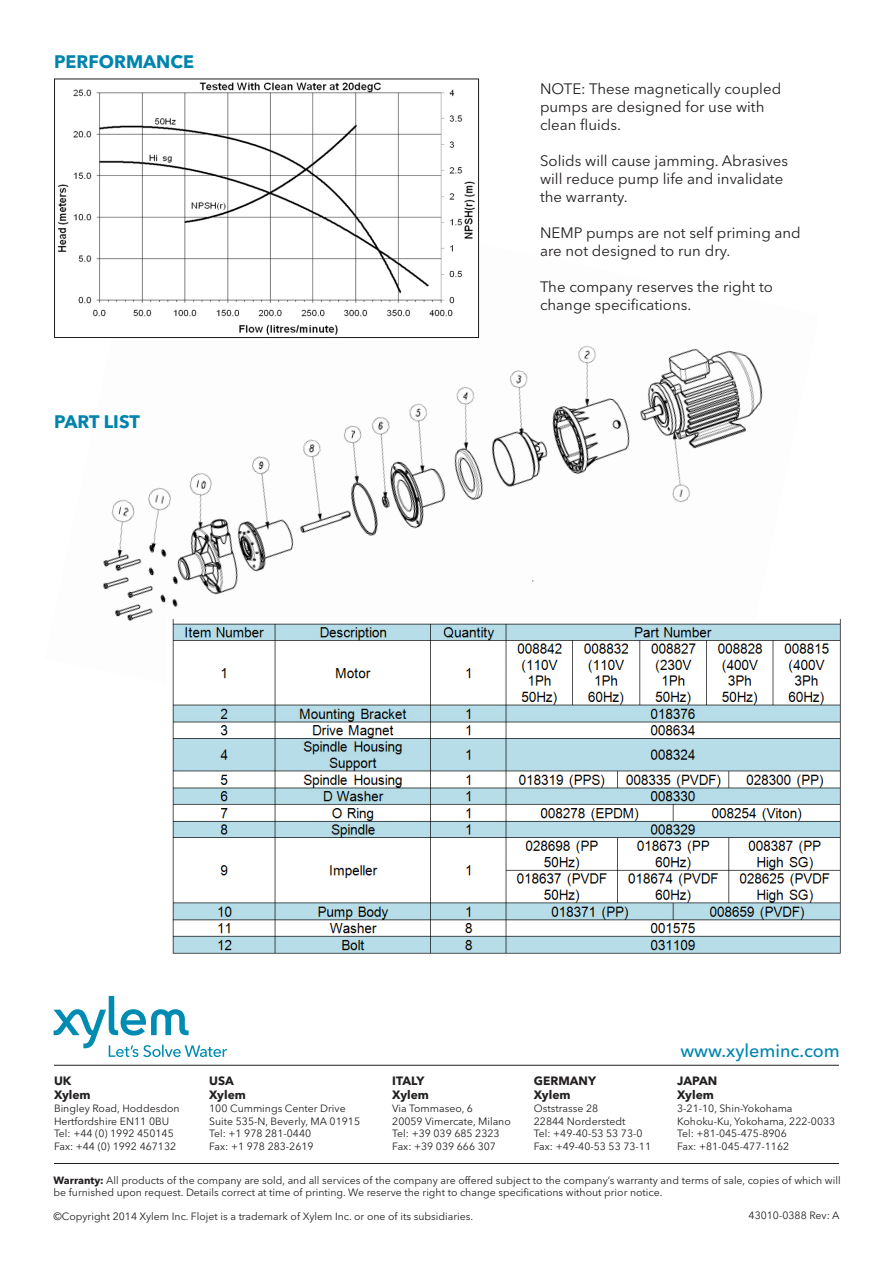
<style>
.page{position:relative;width:893px;height:1263px;background:#fff}
.page>*{position:absolute;margin:0;border:0;box-sizing:border-box;transform-origin:0 0}
.t1{font:700 18px "Avenir Next LT Pro";color:#0084ad}
.t2{font:500 18px "Avenir Next LT Pro";color:#0084ad}
.t3{font:15px/18px "Avenir Next LT Pro";color:#231f20}
.t4{font:700 12px "Avenir Next LT Pro";color:#231f20}
.t5{font:10.5px "Avenir Next LT Pro";color:#231f20}
.s1{font-weight:700}
</style>
<div class="page">
<img style="left:102px;top:175px;width:661px;height:446px">
<img style="left:167px;top:620px;width:674px;height:334px">
<hr style="left:54px;top:1163px;width:785px;height:1px;background:#231f20">
<hr style="left:54px;top:1065px;width:785px;height:1px;background:#231f20">
<svg style="left:54px;top:996px;width:173px;height:61px"></svg>
<img style="left:57px;top:82px;width:420px;height:254px">
<div style="left:54px;top:78px;width:425px;height:260px;border:1px solid #231f20"></div>
<p class="t1" style="left:54px;top:50px;width:141px">PERFORMANCE</p>
<p class="t1" style="left:54px;top:411px;width:87px">PART LIST</p>
<p class="t3" style="left:540px;top:80px;width:243px">NOTE: These magnetically coupled pumps are designed for use with</p>
<p class="t3" style="left:540px;top:116px;width:82px">clean fluids.</p>
<p class="t3" style="left:540px;top:152px;width:249px">Solids will cause jamming. Abrasives will reduce pump life and invalidate the warranty.</p>
<p class="t3" style="left:540px;top:224px;width:262px">NEMP pumps are not self priming and are not designed to run dry.</p>
<p class="t3" style="left:540px;top:278px;width:234px">The company reserves the right to change specifications.</p>
<p class="t2" style="left:680px;top:1039px;width:161px">www.xyleminc.com</p>
<p class="t4" style="left:534px;top:1073px;width:64px">GERMANY</p>
<p class="t4" style="left:534px;top:1088px;width:38px">Xylem</p>
<p class="t5" style="left:534px;top:1102px;width:66px">Oststrasse 28</p>
<p class="t5" style="left:534px;top:1114px;width:93px">22844 Norderstedt</p>
<p class="t5" style="left:534px;top:1127px;width:110px">Tel: +49-40-53 53 73-0</p>
<p class="t5" style="left:534px;top:1140px;width:119px">Fax: +49-40-53 53 73-11</p>
<p class="t4" style="left:209px;top:1073px;width:26px">USA</p>
<p class="t4" style="left:209px;top:1088px;width:38px">Xylem</p>
<p class="t5" style="left:209px;top:1102px;width:138px">100 Cummings Center Drive</p>
<p class="t5" style="left:209px;top:1114px;width:152px">Suite 535-N, Beverly, MA 01915</p>
<p class="t5" style="left:209px;top:1127px;width:103px">Tel: +1 978 281-0440</p>
<p class="t5" style="left:209px;top:1140px;width:106px">Fax: +1 978 283-2619</p>
<p class="t4" style="left:677px;top:1073px;width:42px">JAPAN</p>
<p class="t4" style="left:677px;top:1088px;width:38px">Xylem</p>
<p class="t5" style="left:677px;top:1102px;width:117px">3-21-10, Shin-Yokohama</p>
<p class="t5" style="left:677px;top:1114px;width:160px">Kohoku-Ku, Yokohama, 222-0033</p>
<p class="t5" style="left:677px;top:1127px;width:111px">Tel: +81-045-475-8906</p>
<p class="t5" style="left:677px;top:1140px;width:114px">Fax: +81-045-477-1162</p>
<p class="t5" style="left:54px;top:1174px;width:789px"><span class="s1">Warranty:</span> All products of the company are sold, and all services of the company are offered subject to the company’s warranty and terms of sale, copies of which will</p>
<p class="t5" style="left:54px;top:1186px;width:610px">be furnished upon request. Details correct at time of printing. We reserve the right to change specifications without prior notice.</p>
<p class="t5" style="left:54px;top:1210px;width:421px">©Copyright 2014 Xylem Inc. Flojet is a trademark of Xylem Inc. or one of its subsidiaries.</p>
<p class="t4" style="left:54px;top:1073px;width:19px">UK</p>
<p class="t4" style="left:54px;top:1088px;width:38px">Xylem</p>
<p class="t5" style="left:54px;top:1102px;width:127px">Bingley Road, Hoddesdon</p>
<p class="t5" style="left:54px;top:1114px;width:117px">Hertfordshire EN11 0BU</p>
<p class="t5" style="left:54px;top:1127px;width:121px">Tel: +44 (0) 1992 450145</p>
<p class="t5" style="left:54px;top:1140px;width:124px">Fax: +44 (0) 1992 467132</p>
<p class="t4" style="left:392px;top:1073px;width:34px">ITALY</p>
<p class="t4" style="left:392px;top:1088px;width:38px">Xylem</p>
<p class="t5" style="left:392px;top:1102px;width:82px">Via Tommaseo, 6</p>
<p class="t5" style="left:392px;top:1114px;width:120px">20059 Vimercate, Milano</p>
<p class="t5" style="left:392px;top:1127px;width:109px">Tel: +39 039 685 2323</p>
<p class="t5" style="left:392px;top:1140px;width:105px">Fax: +39 039 666 307</p>
<p class="t5" style="left:749px;top:1209px;width:93px">43010-0388 Rev: A</p>
</div>
